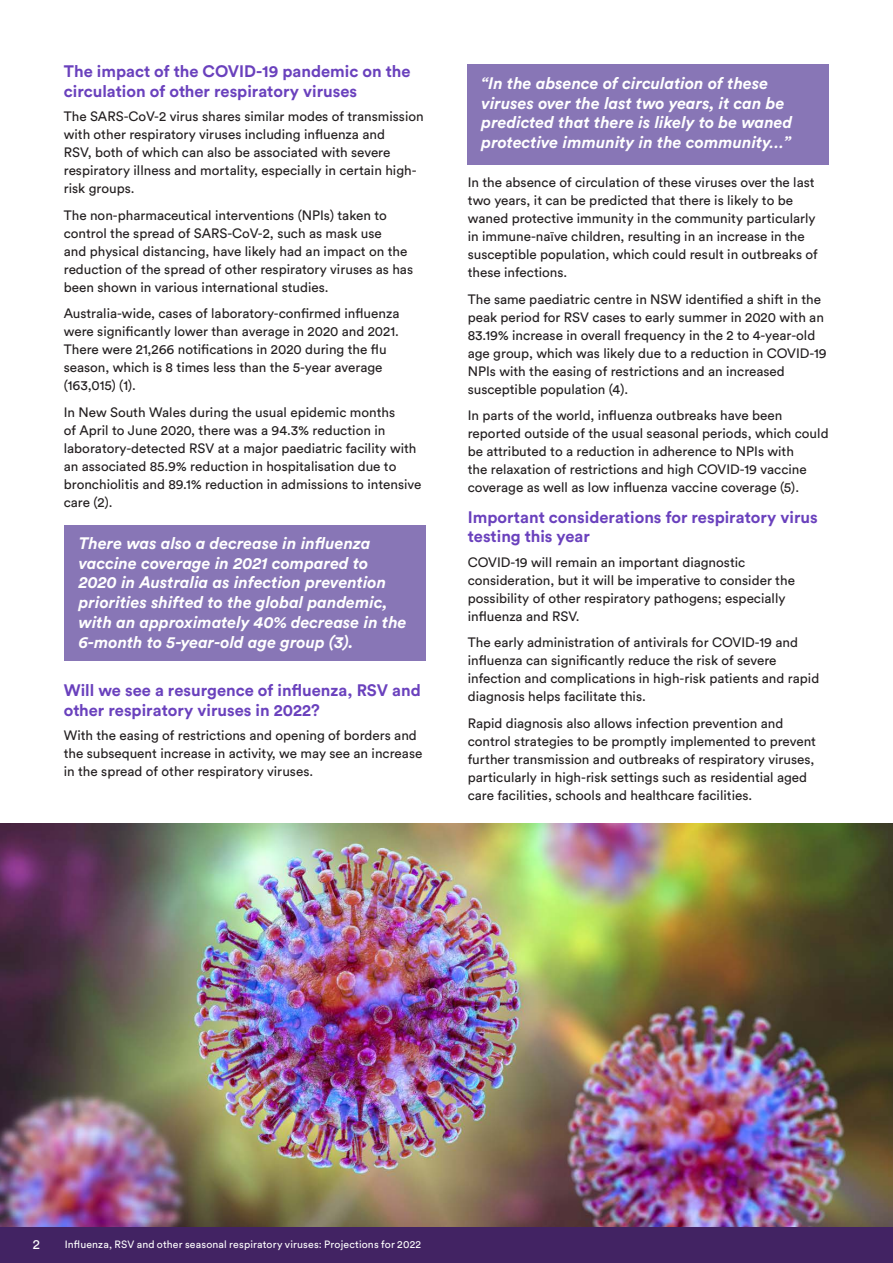
<style>
.page{position:relative;width:893px;height:1263px;background:#fff}
.page>*{position:absolute;margin:0;border:0;box-sizing:border-box;transform-origin:0 0}
.t1{font:italic 700 16.5px/19.8px "Circular Std";color:#fff}
.Head_1_purple_11pt{font:700 16.5px/19.8px "Circular Std";color:#6a41bd}
.Body_-_black{font:13.5px/18px "Circular Std";color:#231f20}
.t2{font:13.5px "Circular Std";color:#fff}
._01_Title{font:10.5px "Circular Std";letter-spacing:.015em;color:#fff}
</style>
<div class="page">
<div style="left:0;top:1223px;width:893px;height:40px;background:#422363"></div>
<div style="left:64px;top:526px;width:361px;height:135px;background:#8876b6"></div>
<div style="left:468px;top:64px;width:361px;height:100px;background:#8876b6"></div>
<img style="left:0;top:824px;width:893px;height:403px">
<p class="Head_1_purple_11pt" style="left:64px;top:61px;width:348px">The impact of the COVID-19 pandemic on the circulation of other respiratory viruses</p>
<p class="Body_-_black" style="left:64px;top:107px;width:361px">The SARS-CoV-2 virus shares similar modes of transmission with other respiratory viruses including influenza and<br>RSV, both of which can also be associated with severe respiratory illness and mortality, especially in certain high&shy;risk groups.</p>
<p class="Body_-_black" style="left:64px;top:206px;width:351px">The non-pharmaceutical interventions (NPIs) taken to control the spread of SARS-CoV-2, such as mask use<br>and physical distancing, have likely had an impact on the reduction of the spread of other respiratory viruses as has been shown in various international studies.</p>
<p class="Body_-_black" style="left:64px;top:304px;width:337px">Australia-wide, cases of laboratory-confirmed influenza were significantly lower than average in 2020 and 2021.<br>There were 21,266 notifications in 2020 during the flu season, which is 8 times less than the 5-year average (163,015) (1).</p>
<p class="Body_-_black" style="left:64px;top:403px;width:359px">In New South Wales during the usual epidemic months<br>of April to June 2020, there was a 94.3% reduction in laboratory-detected RSV at a major paediatric facility with an associated 85.9% reduction in hospitalisation due to bronchiolitis and 89.1% reduction in admissions to intensive care (2).</p>
<p class="t1" style="left:79px;top:533px;width:330px">There was also a decrease in influenza vaccine coverage in 2021 compared to 2020 in Australia as infection prevention priorities shifted to the global pandemic, with an approximately 40% decrease in the 6-month to 5-year-old age group (3).</p>
<p class="Head_1_purple_11pt" style="left:64px;top:680px;width:359px">Will we see a resurgence of influenza, RSV and other respiratory viruses in 2022?</p>
<p class="Body_-_black" style="left:64px;top:726px;width:360px">With the easing of restrictions and opening of borders and the subsequent increase in activity, we may see an increase in the spread of other respiratory viruses.</p>
<p class="t1" style="left:482px;top:73px;width:312px">“In the absence of circulation of these viruses over the last two years, it can be predicted that there is likely to be waned protective immunity in the community…”</p>
<p class="Body_-_black" style="left:468px;top:173px;width:352px">In the absence of circulation of these viruses over the last two years, it can be predicted that there is likely to be waned protective immunity in the community particularly in immune-naïve children, resulting in an increase in the susceptible population, which could result in outbreaks of these infections.</p>
<p class="Body_-_black" style="left:468px;top:290px;width:360px">The same paediatric centre in NSW identified a shift in the peak period for RSV cases to early summer in 2020 with an 83.19% increase in overall frequency in the 2 to 4-year-old age group, which was likely due to a reduction in COVID-19<br>NPIs with the easing of restrictions and an increased susceptible population (4).</p>
<p class="Body_-_black" style="left:468px;top:406px;width:362px">In parts of the world, influenza outbreaks have been reported outside of the usual seasonal periods, which could be attributed to a reduction in adherence to NPIs with<br>the relaxation of restrictions and high COVID-19 vaccine coverage as well as low influenza vaccine coverage (5).</p>
<p class="Head_1_purple_11pt" style="left:468px;top:506px;width:352px">Important considerations for respiratory virus testing this year</p>
<p class="Body_-_black" style="left:468px;top:553px;width:329px">COVID-19 will remain an important diagnostic consideration, but it will be imperative to consider the possibility of other respiratory pathogens; especially influenza and RSV.</p>
<p class="Body_-_black" style="left:468px;top:633px;width:353px">The early administration of antivirals for COVID-19 and influenza can significantly reduce the risk of severe infection and complications in high-risk patients and rapid diagnosis helps facilitate this.</p>
<p class="Body_-_black" style="left:468px;top:714px;width:350px">Rapid diagnosis also allows infection prevention and control strategies to be promptly implemented to prevent further transmission and outbreaks of respiratory viruses, particularly in high-risk settings such as residential aged care facilities, schools and healthcare facilities.</p>
<p class="t2" style="left:33px;top:1236px;width:9px">2</p>
<p class="_01_Title" style="left:65px;top:1237px;width:358px">Influenza, RSV and other seasonal respiratory viruses: Projections for 2022</p>
</div>
